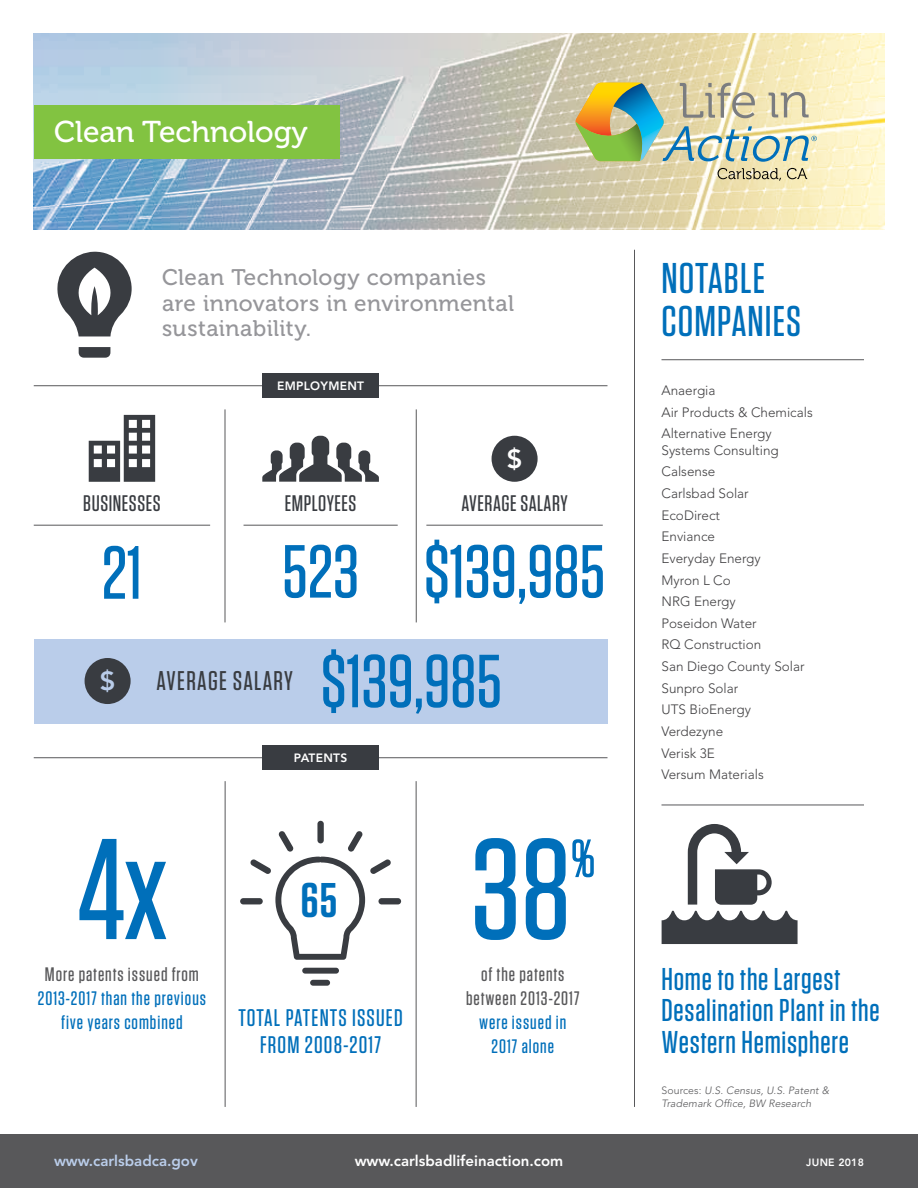
<style>
.page{position:relative;width:918px;height:1188px;background:#fff}
.page>*{position:absolute;margin:0;border:0;box-sizing:border-box;transform-origin:0 0}
.t1{font:500 143.1px "Tungsten";color:#006fba}
.t2{font:500 75px "Tungsten";color:#006fba}
.t3{font:500 53.4px "Tungsten";color:#006fba}
.t4{font:600 48.6px "Tungsten";color:#006fba}
.t5{font:500 42.9px/42.9px "Tungsten";letter-spacing:.025em;color:#006fba}
.t6{font:500 31.5px/31.5px "Tungsten";letter-spacing:.025em;color:#006fba}
.t7{font:30px "Museo 500";color:#fff}
.t8{font:500 27px "Tungsten";letter-spacing:.05em;color:#393c41}
.t9{font:800 26.25px "Avenir";color:#fff}
.t10{font:800 26.25px "Avenir";color:#bacdea}
.t11{font:500 24px/27px "Tungsten";letter-spacing:.05em;color:#006fba;text-align:center}
.t12{font:22.5px/25.5px "Museo 500";letter-spacing:.02em;color:#96969a}
.t13{font:500 22.5px "Tungsten";letter-spacing:.025em;color:#393c41}
.t14{font:500 19.5px/24px "Tungsten";letter-spacing:.05em;color:#006fba;text-align:center}
.t15{font:500 19.5px/24px "Tungsten";letter-spacing:.05em;color:#58585a;text-align:center}
.t16{font:800 15px "Avenir";color:#fff}
.t17{font:800 15px "Avenir";color:#bacdea}
.t18{font:300 13.5px/21.6px "Avenir";color:#414042}
.t19{font:800 12px "Avenir";letter-spacing:.025em;color:#fff}
.t20{font:italic 300 10.5px/12.6px "Avenir";letter-spacing:.01em;color:#58585a}
.t21{font:800 10.5px "Avenir";letter-spacing:.025em;color:#fff}
.s1{font-style:normal}
</style>
<div class="page">
<svg style="left:34px;top:34px;width:850px;height:196px;background:#c5cbc3"></svg>
<svg style="left:79px;top:347px;width:31px;height:11px"></svg>
<svg style="left:57px;top:251px;width:75px;height:85px"></svg>
<div style="left:34px;top:105px;width:305px;height:54px;background:#82c341"></div>
<hr style="left:225px;top:409px;width:1px;height:213px;background:#58585a">
<hr style="left:416px;top:409px;width:1px;height:213px;background:#58585a">
<hr style="left:34px;top:525px;width:176px;height:1px;background:#58585a">
<hr style="left:426px;top:525px;width:177px;height:1px;background:#58585a">
<hr style="left:244px;top:525px;width:154px;height:1px;background:#58585a">
<hr style="left:662px;top:359px;width:202px;height:1px;background:#58585a">
<hr style="left:662px;top:805px;width:202px;height:1px;background:#58585a">
<svg style="left:262px;top:436px;width:117px;height:46px"></svg>
<svg style="left:89px;top:415px;width:66px;height:67px"></svg>
<div style="left:492px;top:436px;width:46px;height:46px;background:#393c41;border-radius:50%"></div>
<hr style="left:34px;top:385px;width:574px;height:1px;background:#58585a">
<div style="left:262px;top:374px;width:117px;height:24px;background:#393c41"></div>
<svg style="left:661px;top:911px;width:137px;height:33px"></svg>
<svg style="left:688px;top:824px;width:84px;height:81px"></svg>
<hr style="left:225px;top:781px;width:1px;height:326px;background:#58585a">
<hr style="left:416px;top:781px;width:1px;height:326px;background:#58585a">
<hr style="left:34px;top:757px;width:574px;height:1px;background:#58585a">
<div style="left:262px;top:746px;width:117px;height:24px;background:#393c41"></div>
<div style="left:302px;top:968px;width:37px;height:6px;background:#393c41;border-radius:3px"></div>
<div style="left:310px;top:980px;width:20px;height:6px;background:#393c41;border-radius:3px"></div>
<div style="left:240px;top:898px;width:23px;height:6px;background:#393c41;border-radius:3px"></div>
<div style="left:317px;top:821px;width:7px;height:22px;background:#393c41;border-radius:3px"></div>
<svg style="left:250px;top:831px;width:141px;height:129px"></svg>
<div style="left:378px;top:898px;width:23px;height:6px;background:#393c41;border-radius:3px"></div>
<hr style="left:634px;top:250px;width:1px;height:857px;background:#58585a">
<div style="left:0;top:1134px;width:918px;height:54px;background:#58585a"></div>
<svg style="left:718px;top:168px;width:63px;height:13px"></svg>
<svg style="left:787px;top:168px;width:20px;height:11px"></svg>
<svg style="left:576px;top:83px;width:241px;height:79px;background:#bbc59e"></svg>
<div style="left:34px;top:639px;width:574px;height:84px;background:#bacdea"></div>
<div style="left:85px;top:658px;width:46px;height:46px;background:#393c41;border-radius:50%"></div>
<h3 class="t7" style="left:54px;top:115px;width:255px">Clean Technology</h3>
<h3 class="t12" style="left:162px;top:265px;width:354px">Clean Technology companies are innovators in environmental sustainability.</h3>
<p class="t19" style="left:277px;top:379px;width:89px">EMPLOYMENT</p>
<h3 class="t9" style="left:507px;top:443px;width:17px">$</h3>
<h3 class="t13" style="left:83px;top:492px;width:79px">BUSINESSES</h3>
<h3 class="t13" style="left:285px;top:492px;width:73px">EMPLOYEES</h3>
<h3 class="t13" style="left:461px;top:492px;width:108px">AVERAGE SALARY</h3>
<h2 class="t2" style="left:102px;top:534px;width:42px">21</h2>
<h2 class="t2" style="left:282px;top:533px;width:325px">523 $139,985</h2>
<h3 class="t10" style="left:100px;top:666px;width:17px">$</h3>
<h3 class="t8" style="left:157px;top:667px;width:138px">AVERAGE SALARY</h3>
<h2 class="t2" style="left:321px;top:642px;width:183px">$139,985</h2>
<p class="t19" style="left:294px;top:751px;width:55px">PATENTS</p>
<h1 class="t1" style="left:77px;top:815px;width:91px">4x</h1>
<h1 class="t1" style="left:471px;top:815px;width:101px">38</h1>
<h3 class="t3" style="left:571px;top:831px;width:26px">%</h3>
<h3 class="t15" style="left:45px;top:963px;width:155px">More patents issued from</h3>
<h3 class="t14" style="left:38px;top:987px;width:170px">2013-2017 than the previous five years combined</h3>
<h3 class="t4" style="left:301px;top:874px;width:38px">65</h3>
<h3 class="t15" style="left:466px;top:963px;width:115px">of the patents between 2013-2017</h3>
<h3 class="t14" style="left:479px;top:1011px;width:88px">were issued in<br>2017 alone</h3>
<h3 class="t11" style="left:239px;top:1005px;width:166px">TOTAL PATENTS ISSUED<br>FROM 2008-2017</h3>
<h3 class="t5" style="left:661px;top:258px;width:141px">NOTABLE<br>COMPANIES</h3>
<p class="t18" style="left:662px;top:380px;width:153px">Anaergia<br>Air Products &amp; Chemicals<br>Alternative Energy</p>
<p class="t18" style="left:662px;top:439px;width:145px">Systems Consulting<br>Calsense<br>Carlsbad Solar<br>EcoDirect<br>Enviance<br>Everyday Energy<br>Myron L Co<br>NRG Energy<br>Poseidon Water<br>RQ Construction<br>San Diego County Solar<br>Sunpro Solar<br>UTS BioEnergy<br>Verdezyne<br>Verisk 3E<br>Versum Materials</p>
<h3 class="t6" style="left:662px;top:963px;width:220px">Home to the Largest<br>Desalination Plant in the<br>Western Hemisphere</h3>
<p class="t20" style="left:662px;top:1084px;width:169px"><span class="s1">Sources:</span> U.S. Census, U.S. Patent &amp;<br>Trademark Office, BW Research</p>
<p class="t17" style="left:54px;top:1152px;width:145px">www.carlsbadca.gov</p>
<p class="t16" style="left:355px;top:1152px;width:210px">www.carlsbadlifeinaction.com</p>
<p class="t21" style="left:806px;top:1156px;width:59px">JUNE 2018</p>
</div>
